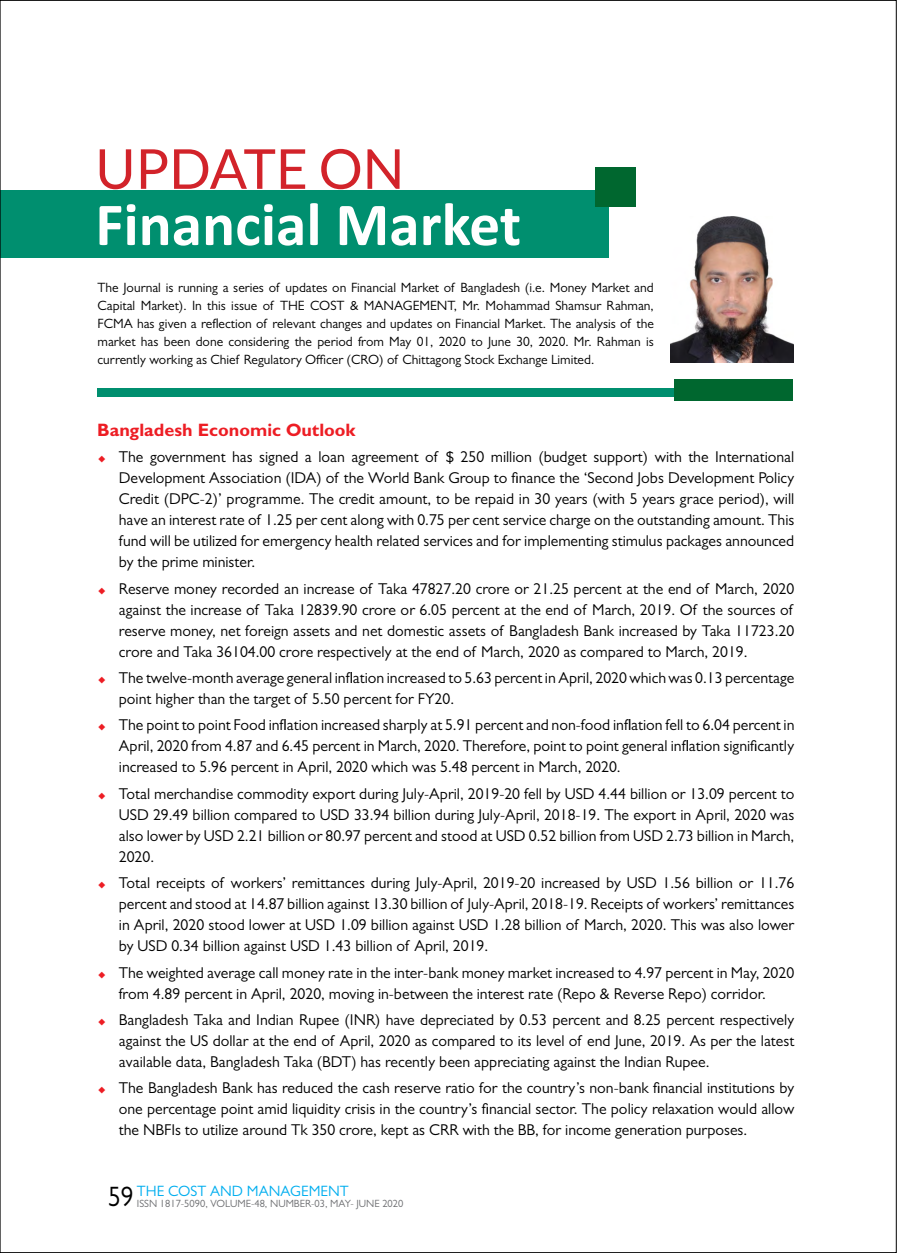
<style>
.page{position:relative;width:897px;height:1253px;background:#fff}
.page>*{position:absolute;margin:0;border:0;box-sizing:border-box;transform-origin:0 0}
.t1{font:700 61.5px "Calibri";color:#fff}
.t2{font:55.05px "Lato";color:#d2232a}
.t3{font:700 18px "Gill Sans";color:#ed1d24}
.t4{font:15.75px/21px "Gill Sans";color:#000;text-align:justify}
.t5{font:15px "Gill Sans";color:#00aeef}
.t6{font:13.5px/18px "Gill Sans";color:#000;text-align:justify}
.t7{font:10.5px "Gill Sans";color:#6d6e71}
.s1{font-size:28.2px;color:#000}
</style>
<div class="page">
<div style="left:0;top:191px;width:608px;height:67px;background:#008f6f"></div>
<div style="left:97px;top:388px;width:577px;height:8px;background:#008f6f"></div>
<div style="left:595px;top:167px;width:41px;height:39px;background:#00672f"></div>
<div style="left:674px;top:379px;width:119px;height:22px;background:#00672f"></div>
<img style="left:670px;top:216px;width:123px;height:146px">
<h2 class="t2" style="left:95px;top:138px;width:310px">UPDATE ON</h2>
<h1 class="t1" style="left:95px;top:181px;width:427px">Financial Market</h1>
<p class="t6" style="left:97px;top:279px;width:557px">The Journal is running a series of updates on Financial Market of Bangladesh (i.e. Money Market and Capital Market). In this issue of THE COST &amp; MANAGEMENT, Mr. Mohammad Shamsur Rahman, FCMA has given a reflection of relevant changes and updates on Financial Market. The analysis of the market has been done considering the period from May 01, 2020 to June 30, 2020. Mr. Rahman is currently working as Chief Regulatory Officer (CRO) of Chittagong Stock Exchange Limited.</p>
<p class="t3" style="left:97px;top:418px;width:260px">Bangladesh Economic Outlook</p>
<p class="t4" style="left:119px;top:446px;width:677px">The government has signed a loan agreement of $ 250 million (budget support) with the International Development Association (IDA) of the World Bank Group to finance the ‘Second Jobs Development Policy Credit (DPC-2)’ programme. The credit amount, to be repaid in 30 years (with 5 years grace period), will have an interest rate of 1.25 per cent along with 0.75 per cent service charge on the outstanding amount. This fund will be utilized for emergency health related services and for implementing stimulus packages announced by the prime minister.</p>
<p class="t4" style="left:119px;top:578px;width:677px">Reserve money recorded an increase of Taka 47827.20 crore or 21.25 percent at the end of March, 2020 against the increase of Taka 12839.90 crore or 6.05 percent at the end of March, 2019. Of the sources of reserve money, net foreign assets and net domestic assets of Bangladesh Bank increased by Taka 11723.20 crore and Taka 36104.00 crore respectively at the end of March, 2020 as compared to March, 2019.</p>
<p class="t4" style="left:119px;top:667px;width:677px">The twelve-month average general inflation increased to 5.63 percent in April, 2020 which was 0.13 percentage point higher than the target of 5.50 percent for FY20.</p>
<p class="t4" style="left:119px;top:714px;width:677px">The point to point Food inflation increased sharply at 5.91 percent and non-food inflation fell to 6.04 percent in April, 2020 from 4.87 and 6.45 percent in March, 2020. Therefore, point to point general inflation significantly increased to 5.96 percent in April, 2020 which was 5.48 percent in March, 2020.</p>
<p class="t4" style="left:119px;top:783px;width:677px">Total merchandise commodity export during July-April, 2019-20 fell by USD 4.44 billion or 13.09 percent to USD 29.49 billion compared to USD 33.94 billion during July-April, 2018-19. The export in April, 2020 was also lower by USD 2.21 billion or 80.97 percent and stood at USD 0.52 billion from USD 2.73 billion in March, 2020.</p>
<p class="t4" style="left:119px;top:872px;width:677px">Total receipts of workers’ remittances during July-April, 2019-20 increased by USD 1.56 billion or 11.76 percent and stood at 14.87 billion against 13.30 billion of July-April, 2018-19. Receipts of workers’ remittances in April, 2020 stood lower at USD 1.09 billion against USD 1.28 billion of March, 2020. This was also lower by USD 0.34 billion against USD 1.43 billion of April, 2019.</p>
<p class="t4" style="left:119px;top:962px;width:676px">The weighted average call money rate in the inter-bank money market increased to 4.97 percent in May, 2020 from 4.89 percent in April, 2020, moving in-between the interest rate (Repo &amp; Reverse Repo) corridor.</p>
<p class="t4" style="left:119px;top:1009px;width:677px">Bangladesh Taka and Indian Rupee (INR) have depreciated by 0.53 percent and 8.25 percent respectively against the US dollar at the end of April, 2020 as compared to its level of end June, 2019. As per the latest available data, Bangladesh Taka (BDT) has recently been appreciating against the Indian Rupee.</p>
<p class="t4" style="left:119px;top:1077px;width:677px">The Bangladesh Bank has reduced the cash reserve ratio for the country’s non-bank financial institutions by one percentage point amid liquidity crisis in the country’s financial sector. The policy relaxation would allow the NBFIs to utilize around Tk 350 crore, kept as CRR with the BB, for income generation purposes.</p>
<p class="t5" style="left:108px;top:1182px;width:242px"><span class="s1">59</span> THE COST AND MANAGEMENT</p>
<p class="t7" style="left:137px;top:1197px;width:268px">ISSN 1817-5090, VOLUME-48, NUMBER-03, MAY- JUNE 2020</p>
</div>
